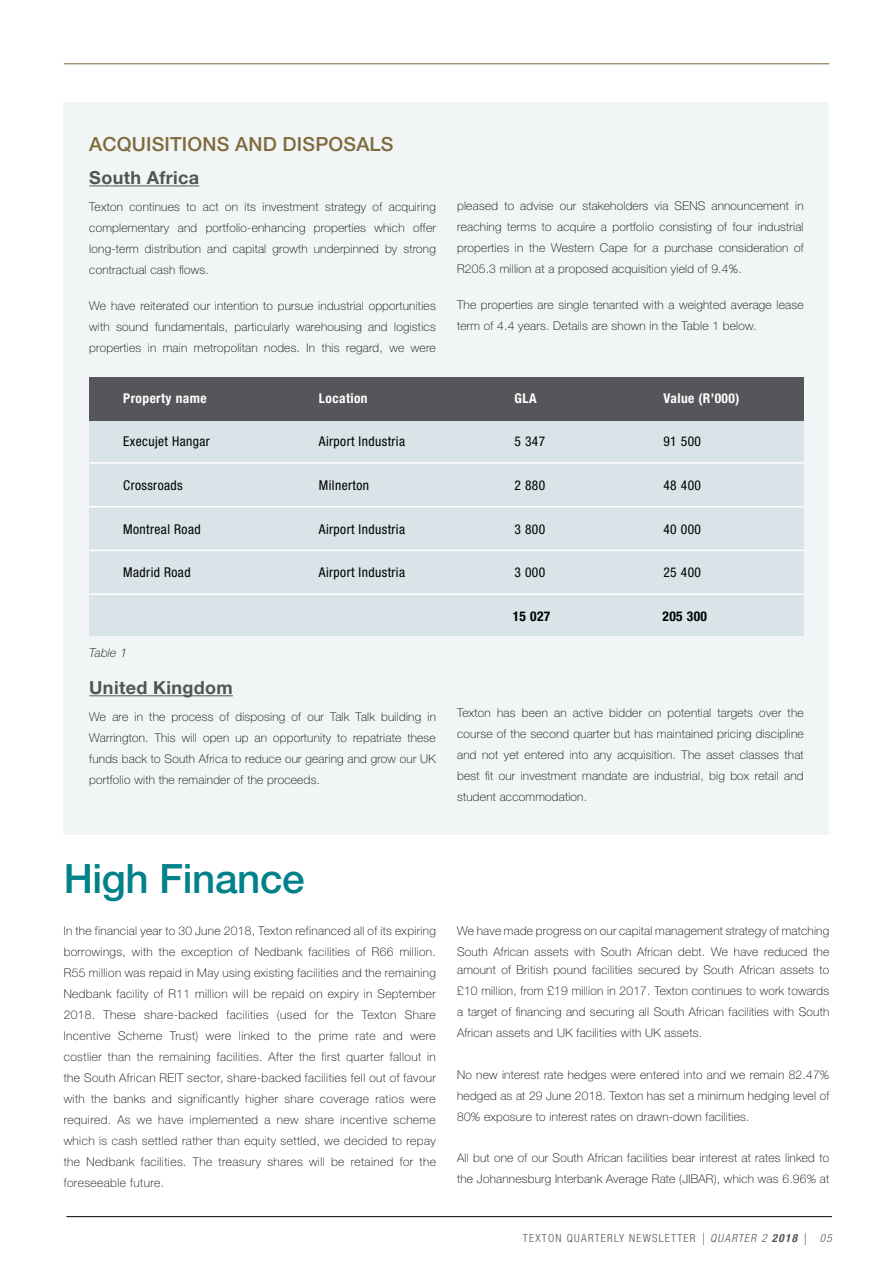
<style>
.page{position:relative;width:893px;height:1263px;background:#fff}
.page>*{position:absolute;margin:0;border:0;box-sizing:border-box;transform-origin:0 0}
.t1{font:500 40.5px "Helvetica Neue LT Std";letter-spacing:-.01em;color:#01818a}
.t2{font:500 19.5px "Helvetica Neue LT Std";letter-spacing:.01em;color:#7f6a3c}
.t3{font:700 18px "Helvetica Neue LT Std";letter-spacing:.02em;color:#505656}
.t4{font:condensed 13.5px "Helvetica Neue LT Std";letter-spacing:.03em;color:#000}
.t5{font:700 condensed 13.5px "Helvetica Neue LT Std";letter-spacing:.03em;color:#fff}
.t6{font:700 condensed 13.5px "Helvetica Neue LT Std";letter-spacing:.03em;color:#000}
.t7{font:italic 100 12.15px "Helvetica Neue LT Std";letter-spacing:.02em;color:#000}
.t8{font:100 12px/21px "Helvetica Neue LT Std";letter-spacing:.02em;color:#000;text-align:justify}
.t9{font:300 condensed 11.25px "Helvetica Neue LT Std";letter-spacing:.11em;color:#505656}
.s1{font-style:italic}
.s2{font-weight:700;font-style:italic}
</style>
<div class="page">
<div style="left:64px;top:102px;width:765px;height:733px;background:#f1f5f6"></div>
<hr style="left:66px;top:1216px;width:766px;height:1px;background:#000">
<hr style="left:64px;top:63px;width:765px;height:1px;background:#7f6a3c">
<hr style="left:89px;top:185px;width:110px;height:1px;background:#505656">
<hr style="left:89px;top:695px;width:144px;height:1px;background:#505656">
<div style="left:89px;top:387px;width:715px;height:249px;background:#d8e4e8"></div>
<div style="left:89px;top:377px;width:715px;height:44px;background:#56565a"></div>
<hr style="left:89px;top:462px;width:715px;height:2px;background:#fff">
<hr style="left:89px;top:506px;width:715px;height:1px;background:#fff">
<hr style="left:89px;top:550px;width:715px;height:1px;background:#fff">
<hr style="left:89px;top:593px;width:715px;height:2px;background:#fff">
<h2 class="t2" style="left:89px;top:132px;width:105px">ACQUISITIONS</h2>
<h2 class="t2" style="left:235px;top:132px;width:15px">AND</h2>
<h2 class="t2" style="left:283px;top:132px;width:14px">DISPOSALS</h2>
<h3 class="t3" style="left:89px;top:167px;width:111px">South Africa</h3>
<p class="t8" style="left:89px;top:196px;width:348px">Texton continues to act on its investment strategy of acquiring complementary and portfolio-enhancing properties which offer long-term distribution and capital growth underpinned by strong contractual cash flows.</p>
<p class="t8" style="left:89px;top:295px;width:348px">We have reiterated our intention to pursue industrial opportunities with sound fundamentals, particularly warehousing and logistics properties in main metropolitan nodes. In this regard, we were</p>
<p class="t8" style="left:457px;top:195px;width:348px">pleased to advise our stakeholders via SENS announcement in reaching terms to acquire a portfolio consisting of four industrial properties in the Western Cape for a purchase consideration of R205.3 million at a proposed acquisition yield of 9.4%.</p>
<p class="t8" style="left:457px;top:294px;width:348px">The properties are single tenanted with a weighted average lease term of 4.4 years. Details are shown in the Table 1 below.</p>
<p class="t5" style="left:123px;top:390px;width:85px">Property name</p>
<p class="t5" style="left:319px;top:390px;width:50px">Location</p>
<p class="t5" style="left:514px;top:390px;width:24px">GLA</p>
<p class="t5" style="left:663px;top:390px;width:78px">Value (R’000)</p>
<p class="t4" style="left:123px;top:434px;width:88px">Execujet Hangar</p>
<p class="t4" style="left:319px;top:434px;width:88px">Airport Industria</p>
<p class="t4" style="left:514px;top:434px;width:32px">5 347</p>
<p class="t4" style="left:663px;top:434px;width:39px">91 500</p>
<p class="t4" style="left:123px;top:477px;width:61px">Crossroads</p>
<p class="t4" style="left:319px;top:477px;width:52px">Milnerton</p>
<p class="t4" style="left:514px;top:477px;width:32px">2 880</p>
<p class="t4" style="left:663px;top:477px;width:39px">48 400</p>
<p class="t4" style="left:123px;top:521px;width:79px">Montreal Road</p>
<p class="t4" style="left:319px;top:521px;width:88px">Airport Industria</p>
<p class="t4" style="left:514px;top:521px;width:32px">3 800</p>
<p class="t4" style="left:663px;top:521px;width:39px">40 000</p>
<p class="t4" style="left:123px;top:565px;width:69px">Madrid Road</p>
<p class="t4" style="left:319px;top:565px;width:88px">Airport Industria</p>
<p class="t4" style="left:514px;top:565px;width:32px">3 000</p>
<p class="t4" style="left:663px;top:565px;width:39px">25 400</p>
<p class="t6" style="left:513px;top:608px;width:39px">15 027</p>
<p class="t6" style="left:662px;top:608px;width:46px">205 300</p>
<p class="t7" style="left:89px;top:645px;width:39px">Table 1</p>
<h3 class="t3" style="left:89px;top:676px;width:145px">United Kingdom</h3>
<p class="t8" style="left:89px;top:706px;width:348px">We are in the process of disposing of our Talk Talk building in Warrington. This will open up an opportunity to repatriate these funds back to South Africa to reduce our gearing and grow our UK portfolio with the remainder of the proceeds.</p>
<p class="t8" style="left:457px;top:702px;width:348px">Texton has been an active bidder on potential targets over the course of the second quarter but has maintained pricing discipline and not yet entered into any acquisition. The asset classes that best fit our investment mandate are industrial, big box retail and student accommodation.</p>
<h1 class="t1" style="left:64px;top:854px;width:242px">HIGH FINANCE</h1>
<p class="t8" style="left:64px;top:920px;width:374px">In the financial year to 30 June 2018, Texton refinanced all of its expiring borrowings, with the exception of Nedbank facilities of R66 million.<br>R55 million was repaid in May using existing facilities and the remaining Nedbank facility of R11 million will be repaid on expiry in September 2018. These share-backed facilities (used for the Texton Share Incentive Scheme Trust) were linked to the prime rate and were costlier than the remaining facilities. After the first quarter fallout in the South African REIT sector, share-backed facilities fell out of favour with the banks and significantly higher share coverage ratios were required. As we have implemented a new share incentive scheme which is cash settled rather than equity settled, we decided to repay the Nedbank facilities. The treasury shares will be retained for the foreseeable future.</p>
<p class="t8" style="left:457px;top:920px;width:374px">We have made progress on our capital management strategy of matching<br>South African assets with South African debt. We have reduced the</p>
<p class="t8" style="left:457px;top:959px;width:374px">amount of British pound facilities secured by South African assets to £10 million, from £19 million in 2017. Texton continues to work towards a target of financing and securing all South African facilities with South African assets and UK facilities with UK assets.</p>
<p class="t8" style="left:457px;top:1064px;width:374px">No new interest rate hedges were entered into and we remain 82.47% hedged as at 29 June 2018. Texton has set a minimum hedging level of 80% exposure to interest rates on drawn-down facilities.</p>
<p class="t8" style="left:457px;top:1147px;width:374px">All but one of our South African facilities bear interest at rates linked to the Johannesburg Interbank Average Rate (JIBAR), which was 6.96% at</p>
<p class="t9" style="left:523px;top:1232px;width:310px">TEXTON QUARTERLY NEWSLETTER <span class="s1">| QUARTER 2</span> <span class="s2">2018</span> <span class="s1">| 05</span></p>
</div>
